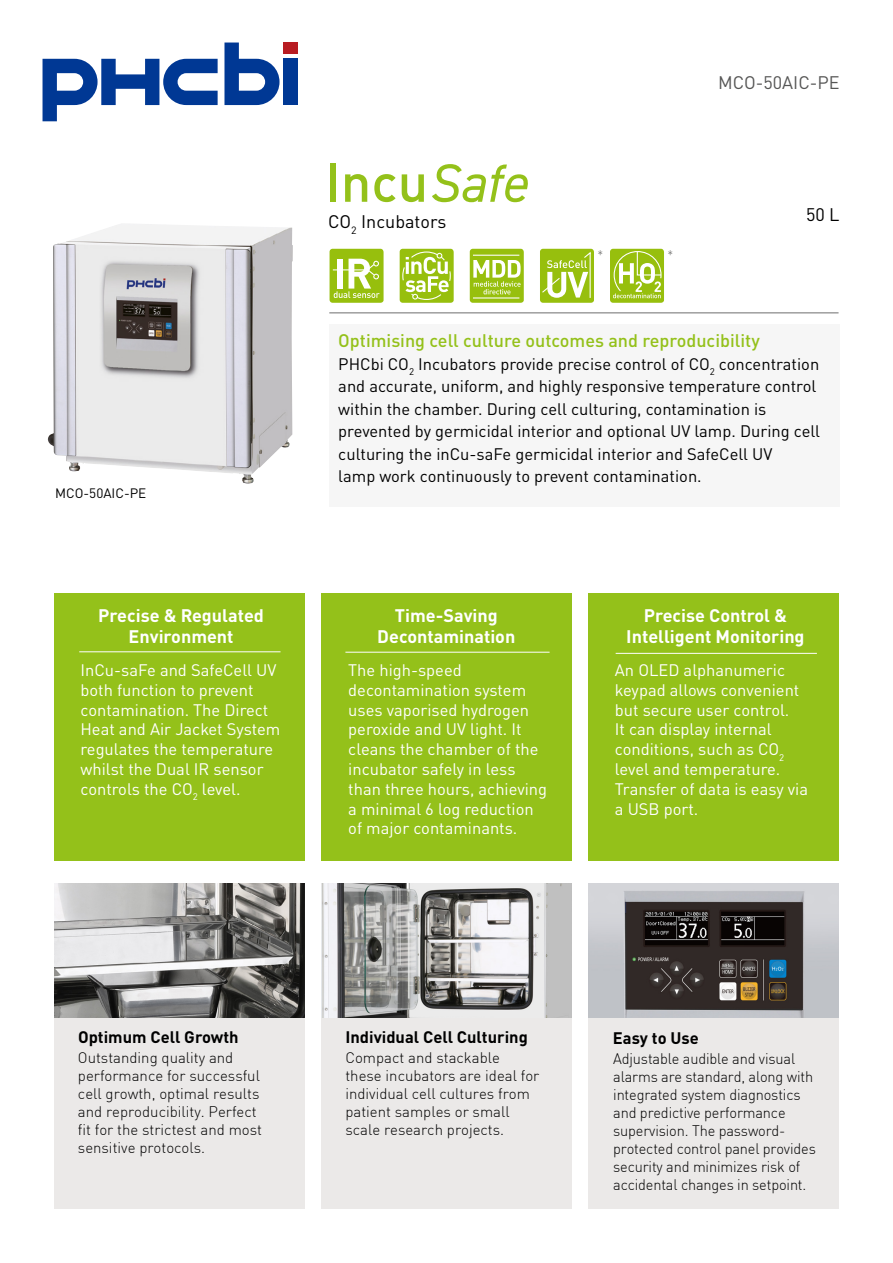
<style>
.page{position:relative;width:893px;height:1263px;background:#fff}
.page>*{position:absolute;margin:0;border:0;box-sizing:border-box;transform-origin:0 0}
.t1{font:500 54px "DINOT";color:#94c11a}
.t2{font:700 18px/21.6px "DINOT";color:#fff;text-align:center}
.t3{font:500 18px "DINOT";color:#94c11a}
.t4{font:18px "DINOT";color:#000}
.t5{font:18px "DINOT";color:#565655}
.t6{font:16.5px/19.8px "DINOT";color:#fff}
.t7{font:16.5px/22.5px "DINOT";color:#000}
.t8{font:700 16.5px "DINOT";color:#000}
.t9{font:300 condensed 16.5px "DINOT";color:#767675}
.t10{font:300 15px/18px "DIN";color:#000}
.t11{font:13.5px "DINOT";color:#000}
.s1{font-family:"DIN2014";font-weight:400;font-style:italic}
</style>
<div class="page">
<div style="left:283px;top:59px;width:15px;height:46px;background:#003894"></div>
<svg style="left:43px;top:59px;width:175px;height:62px"></svg>
<svg style="left:224px;top:43px;width:56px;height:62px"></svg>
<div style="left:283px;top:43px;width:15px;height:11px;background:#b81c22"></div>
<div style="left:330px;top:324px;width:510px;height:182px;background:#f6f6f6"></div>
<hr style="left:329px;top:313px;width:509px;height:1px;background:#6e6e6e">
<div style="left:55px;top:593px;width:250px;height:268px;background:#94c11a"></div>
<div style="left:321px;top:593px;width:251px;height:268px;background:#94c11a"></div>
<div style="left:589px;top:593px;width:250px;height:268px;background:#94c11a"></div>
<hr style="left:79px;top:651px;width:202px;height:1px;background:#fff">
<hr style="left:345px;top:652px;width:205px;height:1px;background:#fff">
<hr style="left:616px;top:653px;width:201px;height:1px;background:#fff">
<img style="left:48px;top:224px;width:245px;height:260px">
<svg style="left:400px;top:249px;width:54px;height:54px"></svg>
<svg style="left:540px;top:249px;width:54px;height:54px;background:#afce46"></svg>
<div style="left:54px;top:883px;width:250px;height:326px;background:#ebe9e8"></div>
<div style="left:321px;top:883px;width:251px;height:326px;background:#ebe9e8"></div>
<div style="left:589px;top:883px;width:250px;height:326px;background:#ebe9e8"></div>
<img style="left:322px;top:883px;width:250px;height:134px">
<img style="left:54px;top:883px;width:250px;height:134px">
<img style="left:589px;top:883px;width:250px;height:134px">
<svg style="left:470px;top:249px;width:54px;height:54px;background:#afce46"></svg>
<hr style="left:473px;top:255px;width:46px;height:1px;background:#fff">
<hr style="left:473px;top:297px;width:46px;height:1px;background:#fff">
<svg style="left:610px;top:249px;width:54px;height:54px;background:#aecd45"></svg>
<svg style="left:330px;top:249px;width:54px;height:54px"></svg>
<hr style="left:333px;top:269px;width:34px;height:1px;background:#fff">
<h1 class="t1" style="left:325px;top:148px;width:204px">Incu<span class="s1">Safe</span></h1>
<p class="t4" style="left:328px;top:210px;width:120px">CO<sub>2</sub> Incubators</p>
<p class="t5" style="left:718px;top:71px;width:123px">MCO-50AIC-PE</p>
<p class="t9" style="left:597px;top:247px;width:7px">*</p>
<p class="t9" style="left:667px;top:247px;width:7px">*</p>
<p class="t4" style="left:806px;top:203px;width:35px">50 L</p>
<p class="t11" style="left:55px;top:485px;width:93px">MCO-50AIC-PE</p>
<p class="t2" style="left:98px;top:604px;width:167px">Precise &amp; Regulated<br>Environment</p>
<p class="t6" style="left:80px;top:660px;width:201px">InCu-saFe and SafeCell UV both function to prevent contamination. The Direct<br>Heat and Air Jacket System regulates the temperature whilst the Dual IR sensor controls the CO<sub>2</sub> level.</p>
<p class="t3" style="left:338px;top:329px;width:423px">Optimising cell culture outcomes and reproducibility</p>
<p class="t7" style="left:338px;top:352px;width:483px">PHCbi CO<sub>2</sub> Incubators provide precise control of CO<sub>2</sub> concentration and accurate, uniform, and highly responsive temperature control within the chamber. During cell culturing, contamination is prevented by germicidal interior and optional UV lamp. During cell culturing the inCu-saFe germicidal interior and SafeCell UV<br>lamp work continuously to prevent contamination.</p>
<p class="t2" style="left:377px;top:604px;width:140px">Time-Saving<br>Decontamination</p>
<p class="t6" style="left:348px;top:660px;width:200px">The high-speed decontamination system uses vaporised hydrogen peroxide and UV light. It cleans the chamber of the incubator safely in less than three hours, achieving a minimal 6 log reduction of major contaminants.</p>
<p class="t2" style="left:626px;top:604px;width:180px">Precise Control &amp;<br>Intelligent Monitoring</p>
<p class="t6" style="left:615px;top:660px;width:195px">An OLED alphanumeric keypad allows convenient but secure user control.<br>It can display internal conditions, such as CO<sub>2 </sub>level and temperature.<br>Transfer of data is easy via a USB port.</p>
<p class="t8" style="left:78px;top:1026px;width:162px">Optimum Cell Growth</p>
<p class="t8" style="left:345px;top:1026px;width:184px">Individual Cell Culturing</p>
<p class="t10" style="left:78px;top:1048px;width:186px">Outstanding quality and performance for successful cell growth, optimal results and reproducibility. Perfect fit for the strictest and most sensitive protocols.</p>
<p class="t10" style="left:345px;top:1049px;width:195px">Compact and stackable these incubators are ideal for individual cell cultures from patient samples or small scale research projects.</p>
<p class="t8" style="left:613px;top:1027px;width:87px">Easy to Use</p>
<p class="t10" style="left:613px;top:1049px;width:204px">Adjustable audible and visual alarms are standard, along with integrated system diagnostics and predictive performance supervision. The password&shy;protected control panel provides security and minimizes risk of accidental changes in setpoint.</p>
</div>
